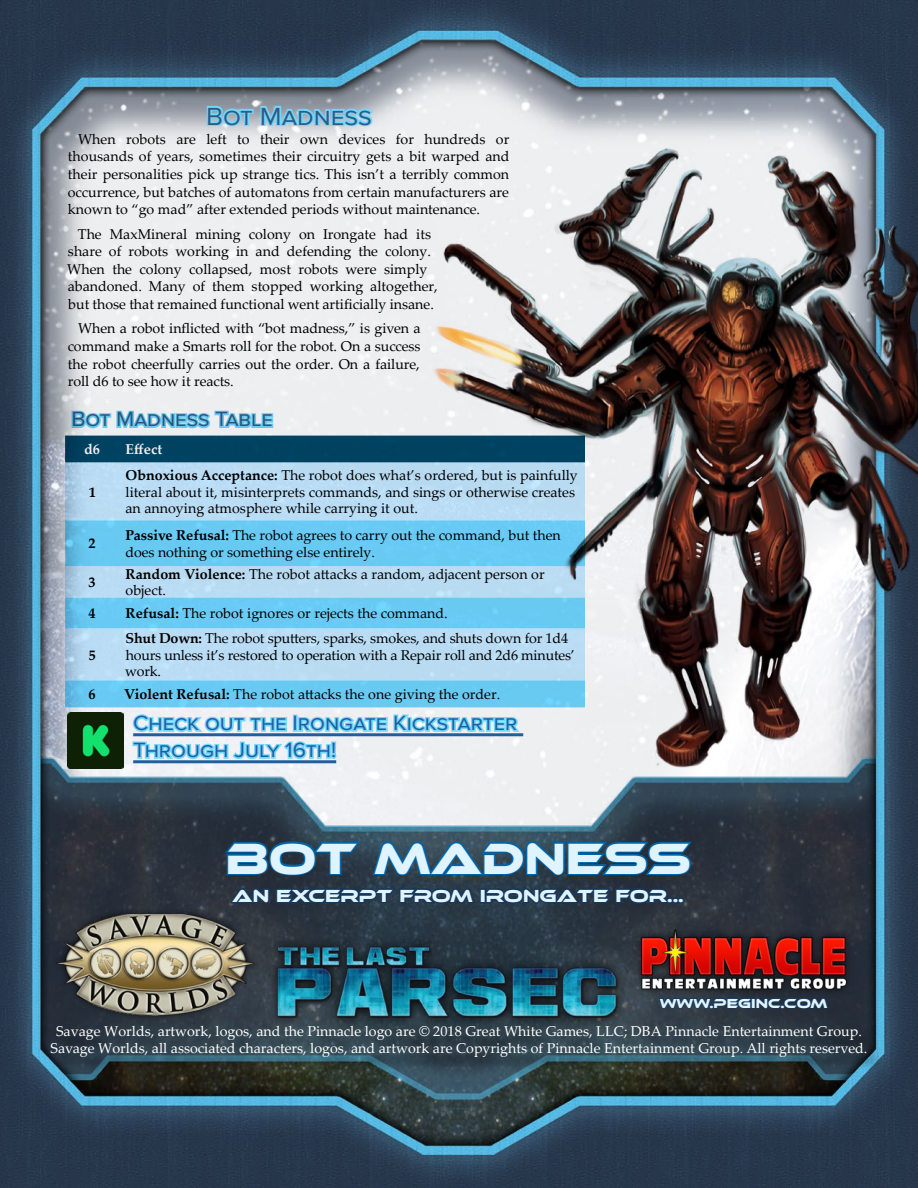
<style>
.page{position:relative;width:918px;height:1188px;background:#fff}
.page>*{position:absolute;margin:0;border:0;box-sizing:border-box;transform-origin:0 0}
.t1{font:45px "Ethnocentric Rg";color:#e0f4ff}
.t2{font:25.65px "Proxima Nova";color:#315b81;scale:1.05 1}
.t3{font:21.3px/27px "Proxima Nova";color:#215e9e;scale:1.05 1}
.t4{font:21.3px "Proxima Nova";color:#315b81;scale:1.05 1}
.t5{font:18px "Ethnocentric Rg";color:#e0f4ff}
.t6{font:14.25px/17.7px "Palatino Linotype";color:#000}
.t7{font:14.25px/17.1px "Palatino Linotype";color:#fff;text-align:center}
.t8{font:700 14.25px "Palatino Linotype";color:#fff}
.t9{font:700 14.25px "Palatino Linotype";color:#000}
.t10{font:13.5px "Ethnocentric Rg";color:#e0f4ff}
.s1{font-weight:700}
</style>
<div class="page">
<img style="left:0;top:0;width:918px;height:1188px">
<div style="left:54px;top:1029px;width:830px;height:46px;background:#000;opacity:.75"></div>
<svg style="left:222px;top:839px;width:141px;height:38px;background:#1c4461"></svg>
<svg style="left:371px;top:839px;width:324px;height:39px;background:#1f4d6d"></svg>
<svg style="left:227px;top:885px;width:460px;height:21px;background:#1f374f"></svg>
<img style="left:432px;top:139px;width:486px;height:630px">
<svg style="left:201px;top:96px;width:174px;height:34px;background:#92bace"></svg>
<div style="left:65px;top:463px;width:520px;height:57px;background:#b9dcf4"></div>
<svg style="left:65px;top:520px;width:520px;height:187px;background:#8cd1f2"></svg>
<svg style="left:64px;top:400px;width:521px;height:63px;background:#7395a6"></svg>
<hr style="left:133px;top:733px;width:390px;height:3px;background:#215e9e">
<hr style="left:133px;top:760px;width:203px;height:3px;background:#215e9e">
<svg style="left:131px;top:713px;width:390px;height:48px"></svg>
<img style="left:67px;top:712px;width:56px;height:56px">
<div style="left:51px;top:908px;width:209px;height:113px;background:#000;opacity:.75"></div>
<img style="left:55px;top:915px;width:202px;height:102px">
<div style="left:633px;top:922px;width:221px;height:76px;background:#000;opacity:.75"></div>
<img style="left:637px;top:927px;width:213px;height:66px">
<svg style="left:657px;top:993px;width:173px;height:20px;background:#233549"></svg>
<div style="left:266px;top:936px;width:362px;height:92px;background:#000;opacity:.75"></div>
<img style="left:266px;top:936px;width:360px;height:81px">
<h2 class="t2" style="left:206px;top:101px;width:159px">Bot Madness</h2>
<p class="t6" style="left:68px;top:129px;width:443px;text-align:justify;text-indent:10px">When robots are left to their own devices for hundreds or thousands of years, sometimes their circuitry gets a bit warped and their personalities pick up strange tics. This isn’t a terribly common occurrence, but batches of automatons from certain manufacturers are known to “go mad” after extended periods without maintenance.</p>
<p class="t6" style="left:67px;top:224px;width:372px;text-indent:11px">The MaxMineral mining colony on Irongate had its share of robots working in and defending the colony.<br>When the colony collapsed, most robots were simply abandoned. Many of them stopped working altogether, but those that remained functional went artificially insane.</p>
<p class="t6" style="left:68px;top:319px;width:355px;text-align:justify;text-indent:10px">When a robot inflicted with “bot madness,” is given a command make a Smarts roll for the robot. On a success the robot cheerfully carries out the order. On a failure, roll d6 to see how it reacts.</p>
<h3 class="t4" style="left:71px;top:407px;width:193px">Bot Madness Table</h3>
<p class="t8" style="left:84px;top:439px;width:17px">d6</p>
<p class="t8" style="left:126px;top:439px;width:38px">Effect</p>
<p class="t9" style="left:89px;top:482px;width:9px">1</p>
<p class="t6" style="left:126px;top:467px;width:454px;line-height:16.5px"><span class="s1">Obnoxious Acceptance:</span> The robot does what’s ordered, but is painfully literal about it, misinterprets commands, and sings or otherwise creates an annoying atmosphere while carrying it out.</p>
<p class="t9" style="left:89px;top:533px;width:9px">2</p>
<p class="t6" style="left:125px;top:527px;width:437px;line-height:16.5px"><span class="s1">Passive Refusal:</span> The robot agrees to carry out the command, but then does nothing or something else entirely.</p>
<p class="t9" style="left:89px;top:572px;width:9px">3</p>
<p class="t6" style="left:126px;top:565px;width:421px;line-height:16.5px"><span class="s1">Random Violence:</span> The robot attacks a random, adjacent person or object.</p>
<p class="t9" style="left:88px;top:603px;width:9px">4</p>
<p class="t6" style="left:126px;top:604px;width:324px"><span class="s1">Refusal:</span> The robot ignores or rejects the command.</p>
<p class="t9" style="left:89px;top:645px;width:9px">5</p>
<p class="t6" style="left:125px;top:629px;width:451px;line-height:16.5px"><span class="s1">Shut Down:</span> The robot sputters, sparks, smokes, and shuts down for 1d4 hours unless it’s restored to operation with a Repair roll and 2d6 minutes’ work.</p>
<p class="t9" style="left:89px;top:684px;width:9px">6</p>
<p class="t6" style="left:124px;top:685px;width:378px"><span class="s1">Violent Refusal:</span> The robot attacks the one giving the order.</p>
<h3 class="t3" style="left:133px;top:710px;width:367px">Check out the Irongate Kickstarter<br>Through July 16th!</h3>
<h1 class="t1" style="left:225px;top:831px;width:467px">BOT MADNESS</h1>
<p class="t5" style="left:232px;top:885px;width:453px">AN EXCERPT FROM IRONGATE FOR...</p>
<p class="t10" style="left:660px;top:995px;width:169px">WWW.PEGINC.COM</p>
<p class="t7" style="left:51px;top:1022px;width:818px">Savage Worlds, artwork, logos, and the Pinnacle logo are © 2018 Great White Games, LLC; DBA Pinnacle Entertainment Group.<br>Savage Worlds, all associated characters, logos, and artwork are Copyrights of Pinnacle Entertainment Group. All rights reserved.</p>
</div>
